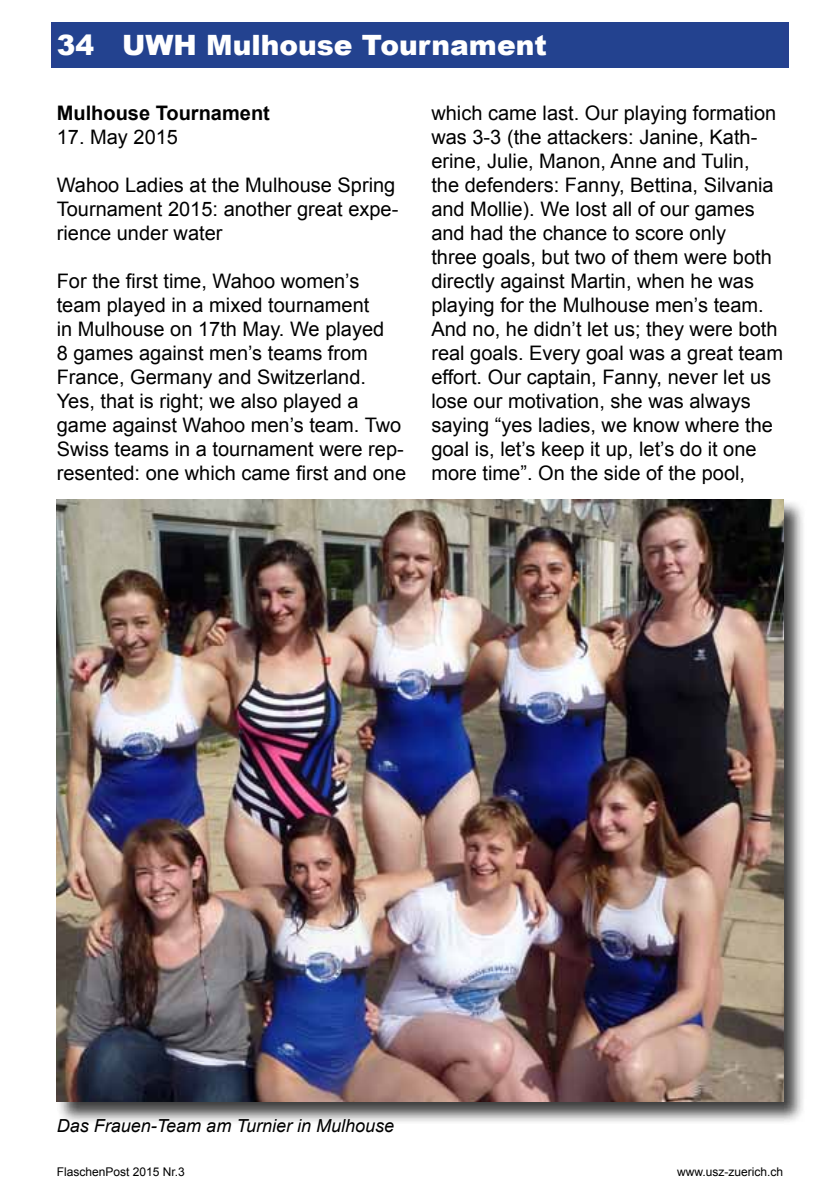
<style>
.page{position:relative;width:840px;height:1191px;background:#fff}
.page>*{position:absolute;margin:0;border:0;box-sizing:border-box;transform-origin:0 0}
.t1{font:900 28px "Arial";color:#fff}
.t2{font:20px/24px "Arial";color:#000}
.t3{font:700 20px "Arial";color:#000}
.t4{font:italic 18px "Arial";color:#000}
.t5{font:12px "Arial";color:#000}
</style>
<div class="page">
<div style="left:57px;top:23px;width:725px;height:45px;background:#23428f"></div>
<div style="left:56px;top:498px;width:750px;height:627px;background:#000;opacity:.75"></div>
<img style="left:57px;top:499px;width:725px;height:603px">
<h1 class="t1" style="left:57px;top:25px;width:491px">34 UWH Mulhouse Tournament</h1>
<p class="t3" style="left:57px;top:100px;width:214px">Mulhouse Tournament</p>
<p class="t2" style="left:57px;top:125px;width:123px">17. May 2015</p>
<p class="t2" style="left:57px;top:173px;width:343px">Wahoo Ladies at the Mulhouse Spring<br>Tournament 2015: another great expe&shy;rience under water</p>
<p class="t2" style="left:57px;top:269px;width:351px">For the first time, Wahoo women’s team played in a mixed tournament<br>in Mulhouse on 17th May. We played<br>8 games against men’s teams from France, Germany and Switzerland.<br>Yes, that is right; we also played a game against Wahoo men’s team. Two Swiss teams in a tournament were rep&shy;resented: one which came first and one</p>
<p class="t2" style="left:431px;top:101px;width:353px">which came last. Our playing formation was 3-3 (the attackers: Janine, Kath&shy;erine, Julie, Manon, Anne and Tulin,<br>the defenders: Fanny, Bettina, Silvania and Mollie). We lost all of our games and had the chance to score only<br>three goals, but two of them were both directly against Martin, when he was playing for the Mulhouse men’s team.<br>And no, he didn’t let us; they were both real goals. Every goal was a great team effort. Our captain, Fanny, never let us lose our motivation, she was always saying “yes ladies, we know where the goal is, let’s keep it up, let’s do it one more time”. On the side of the pool,</p>
<p class="t4" style="left:57px;top:1114px;width:339px">Das Frauen-Team am Turnier in Mulhouse</p>
<p class="t5" style="left:57px;top:1164px;width:130px">FlaschenPost 2015 Nr.3</p>
<p class="t5" style="left:676px;top:1164px;width:108px">www.usz-zuerich.ch</p>
</div>
